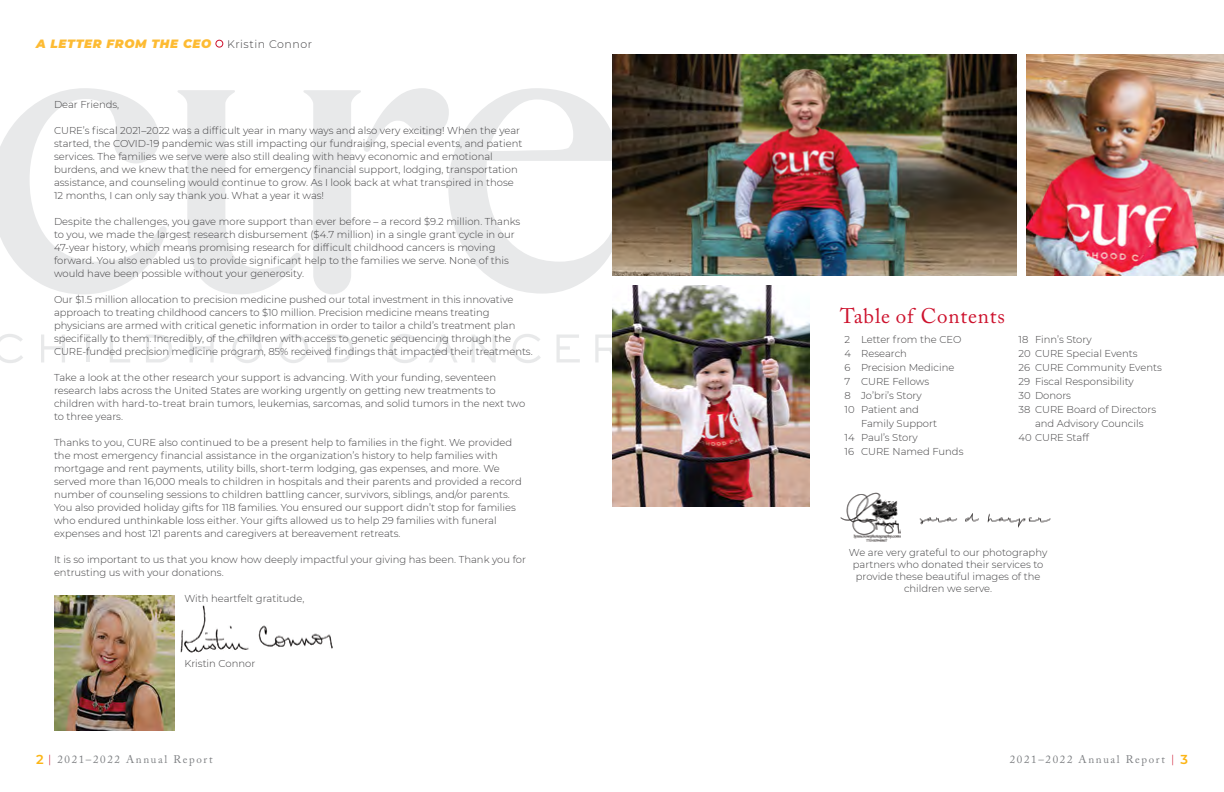
<style>
.page{position:relative;width:1224px;height:792px;background:#fff}
.page>*{position:absolute;margin:0;border:0;box-sizing:border-box;transform-origin:0 0}
.t1{font:21px "Adobe Caslon Pro";letter-spacing:.04em;color:#cd122d}
.t2{font:italic 900 12px "Montserrat";letter-spacing:.05em;color:#fdbb33}
.t3{font:11px "Adobe Caslon Pro";letter-spacing:.15em;color:#7e8083}
.t4{font:300 11px "Montserrat";letter-spacing:.05em;color:#414042}
.t5{font:300 10px/13px "Montserrat";color:#414042}
.s1{font-family:"Montserrat Alternates";font-weight:600;font-size:13px;color:#fcb515}
.s2{font-family:"Montserrat";font-weight:300;color:#cd122d}
</style>
<div class="page">
<svg style="left:0;top:88px;width:167px;height:206px"></svg>
<svg style="left:177px;top:88px;width:435px;height:206px"></svg>
<svg style="left:0;top:334px;width:23px;height:29px"></svg>
<svg style="left:41px;top:335px;width:24px;height:27px"></svg>
<hr style="left:86px;top:334px;width:3px;height:28px;background:#e8e9ea">
<svg style="left:110px;top:335px;width:20px;height:27px"></svg>
<svg style="left:146px;top:335px;width:26px;height:27px"></svg>
<svg style="left:190px;top:335px;width:24px;height:27px"></svg>
<svg style="left:232px;top:334px;width:30px;height:29px"></svg>
<svg style="left:279px;top:334px;width:29px;height:29px"></svg>
<svg style="left:327px;top:335px;width:26px;height:27px"></svg>
<svg style="left:389px;top:334px;width:29px;height:29px"></svg>
<svg style="left:429px;top:335px;width:28px;height:27px"></svg>
<svg style="left:472px;top:335px;width:24px;height:27px"></svg>
<svg style="left:512px;top:334px;width:29px;height:29px"></svg>
<svg style="left:557px;top:335px;width:23px;height:27px"></svg>
<svg style="left:595px;top:335px;width:17px;height:27px"></svg>
<img style="left:180px;top:605px;width:153px;height:48px">
<div style="left:215px;top:40px;width:8px;height:8px;border:1px solid #cd122d;border-radius:50%"></div>
<img style="left:54px;top:595px;width:121px;height:135px">
<img style="left:841px;top:492px;width:60px;height:50px">
<img style="left:919px;top:513px;width:132px;height:15px">
<img style="left:612px;top:285px;width:198px;height:222px">
<img style="left:1026px;top:54px;width:198px;height:222px">
<img style="left:612px;top:54px;width:405px;height:222px">
<p class="t2" style="left:36px;top:34px;width:177px">A LETTER FROM THE CEO</p>
<p class="t4" style="left:227px;top:36px;width:87px">Kristin Connor</p>
<p class="t5" style="left:54px;top:98px;width:67px">Dear Friends,</p>
<p class="t5" style="left:54px;top:124px;width:470px">CURE’s fiscal 2021–2022 was a difficult year in many ways and also very exciting! When the year started, the COVID-19 pandemic was still impacting our fundraising, special events, and patient services. The families we serve were also still dealing with heavy economic and emotional burdens, and we knew that the need for emergency financial support, lodging, transportation assistance, and counseling would continue to grow. As I look back at what transpired in those 12 months, I can only say thank you. What a year it was!</p>
<p class="t5" style="left:54px;top:215px;width:468px">Despite the challenges, you gave more support than ever before – a record $9.2 million. Thanks to you, we made the largest research disbursement ($4.7 million) in a single grant cycle in our 47-year history, which means promising research for difficult childhood cancers is moving forward. You also enabled us to provide significant help to the families we serve. None of this would have been possible without your generosity.</p>
<p class="t5" style="left:54px;top:293px;width:480px">Our $1.5 million allocation to precision medicine pushed our total investment in this innovative approach to treating childhood cancers to $10 million. Precision medicine means treating physicians are armed with critical genetic information in order to tailor a child’s treatment plan specifically to them. Incredibly, of the children with access to genetic sequencing through the CURE-funded precision medicine program, 85% received findings that impacted their treatments.</p>
<p class="t5" style="left:54px;top:371px;width:473px">Take a look at the other research your support is advancing. With your funding, seventeen research labs across the United States are working urgently on getting new treatments to children with hard-to-treat brain tumors, leukemias, sarcomas, and solid tumors in the next two to three years.</p>
<p class="t5" style="left:54px;top:436px;width:469px">Thanks to you, CURE also continued to be a present help to families in the fight. We provided the most emergency financial assistance in the organization’s history to help families with mortgage and rent payments, utility bills, short-term lodging, gas expenses, and more. We served more than 16,000 meals to children in hospitals and their parents and provided a record number of counseling sessions to children battling cancer, survivors, siblings, and/or parents.<br>You also provided holiday gifts for 118 families. You ensured our support didn’t stop for families who endured unthinkable loss either. Your gifts allowed us to help 29 families with funeral expenses and host 121 parents and caregivers at bereavement retreats.</p>
<p class="t5" style="left:54px;top:553px;width:474px">It is so important to us that you know how deeply impactful your giving has been. Thank you for entrusting us with your donations.</p>
<p class="t5" style="left:184px;top:592px;width:121px">With heartfelt gratitude,</p>
<p class="t5" style="left:184px;top:657px;width:72px">Kristin Connor</p>
<h1 class="t1" style="left:840px;top:304px;width:166px">Table of Contents</h1>
<p class="t5" style="left:844px;top:333px;width:119px">2 Letter from the CEO</p>
<p class="t5" style="left:844px;top:347px;width:64px">4 Research</p>
<p class="t5" style="left:844px;top:361px;width:111px">6 Precision Medicine</p>
<p class="t5" style="left:844px;top:375px;width:86px">7 CURE Fellows</p>
<p class="t5" style="left:844px;top:389px;width:79px">8 Jo’bri’s Story</p>
<p class="t5" style="left:844px;top:403px;width:76px">10 Patient and</p>
<p class="t5" style="left:861px;top:417px;width:78px">Family Support</p>
<p class="t5" style="left:844px;top:431px;width:75px">14 Paul’s Story</p>
<p class="t5" style="left:844px;top:445px;width:121px">16 CURE Named Funds</p>
<p class="t5" style="left:1018px;top:333px;width:75px">18 Finn’s Story</p>
<p class="t5" style="left:1018px;top:347px;width:121px">20 CURE Special Events</p>
<p class="t5" style="left:1018px;top:361px;width:145px">26 CURE Community Events</p>
<p class="t5" style="left:1018px;top:375px;width:117px">29 Fiscal Responsibility</p>
<p class="t5" style="left:1018px;top:389px;width:54px">30 Donors</p>
<p class="t5" style="left:1018px;top:403px;width:139px">38 CURE Board of Directors</p>
<p class="t5" style="left:1035px;top:417px;width:110px">and Advisory Councils</p>
<p class="t5" style="left:1018px;top:431px;width:72px">40 CURE Staff</p>
<p class="t5" style="left:849px;top:547px;width:200px;line-height:12px;text-align:center">We are very grateful to our photography partners who donated their services to provide these beautiful images of the children we serve.</p>
<p class="t3" style="left:36px;top:753px;width:178px"><span class="s1">2</span> <span class="s2">|</span> 2021–2022 Annual Report</p>
<p class="t3" style="left:1010px;top:753px;width:180px">2021–2022 Annual Report <span class="s2">|</span> <span class="s1">3</span></p>
</div>
